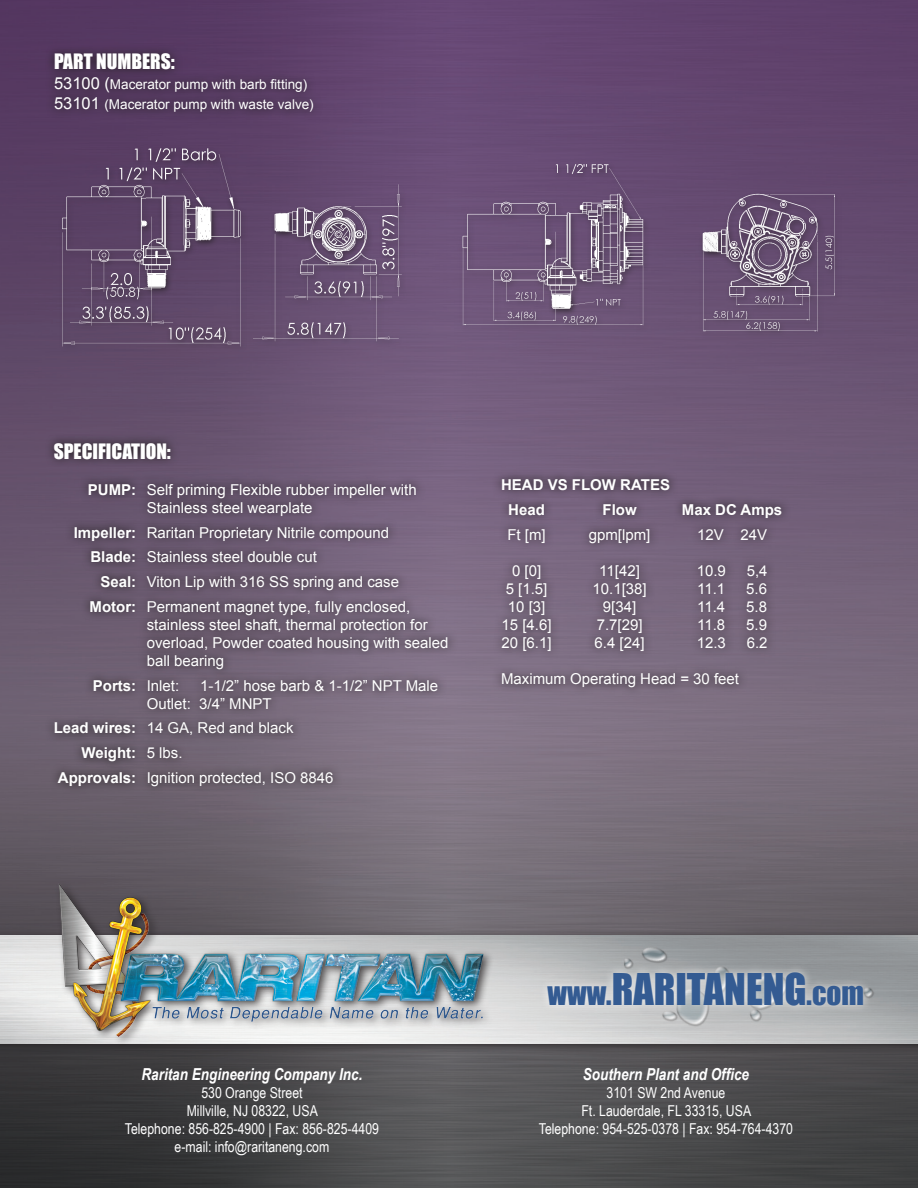
<style>
.page{position:relative;width:918px;height:1188px;background:#fff}
.page>*{position:absolute;margin:0;border:0;box-sizing:border-box;transform-origin:0 0}
.t1{font:40.2px "Impact";color:#345b92}
.t2{font:19.5px "Impact";color:#fff}
.t3{font:italic 700 16.5px "Arial Narrow";color:#fff}
.t4{font:15px/18px "Arial";color:#fff}
.t5{font:15px "Arial Narrow";color:#fff}
.t6{font:700 15px "Arial";color:#fff}
.t7{font:13.5px "Arial";color:#fff}
.s1{font-size:16.5px}
.s2{font-weight:700}
.s3{font-weight:400}
.s4{font-size:29.25px}
</style>
<div class="page">
<img style="left:0;top:0;width:918px;height:1188px">
<div style="left:0;top:930px;width:918px;height:124px;background:#231f20;opacity:.75"></div>
<img style="left:0;top:936px;width:918px;height:108px">
<img style="left:24px;top:873px;width:508px;height:206px">
<div style="left:538px;top:964px;width:335px;height:51px;background:#fff;opacity:.75"></div>
<svg style="left:46px;top:44px;width:277px;height:77px;background:#51375a"></svg>
<svg style="left:493px;top:470px;width:298px;height:226px;background:#726277"></svg>
<svg style="left:45px;top:434px;width:412px;height:361px;background:#6c5d70"></svg>
<img style="left:0;top:129px;width:437px;height:231px">
<img style="left:440px;top:129px;width:438px;height:231px">
<p class="t2" style="left:54px;top:47px;width:122px">PART NUMBERS:</p>
<p class="t7" style="left:54px;top:76px;width:255px"><span class="s1">53100 (</span>Macerator pump with barb fitting)</p>
<p class="t7" style="left:54px;top:95px;width:261px"><span class="s1">53101</span> (Macerator pump with waste valve)</p>
<p class="t2" style="left:54px;top:436px;width:119px">SPECIFICATION:</p>
<p class="t4" style="left:147px;top:481px;width:272px;text-indent:-59px"><span class="s2">PUMP:</span> Self priming Flexible rubber impeller with<br>Stainless steel wearplate</p>
<p class="t4" style="left:74px;top:523px;width:317px"><span class="s2">Impeller:</span> Raritan Proprietary Nitrile compound</p>
<p class="t4" style="left:90px;top:548px;width:228px"><span class="s2">Blade:</span> Stainless steel double cut</p>
<p class="t4" style="left:100px;top:573px;width:300px"><span class="s2">Seal:</span> Viton Lip with 316 SS spring and case</p>
<p class="t4" style="left:147px;top:598px;width:303px;text-indent:-57px"><span class="s2">Motor:</span> Permanent magnet type, fully enclosed, stainless steel shaft, thermal protection for overload, Powder coated housing with sealed ball bearing</p>
<p class="t6" style="left:93px;top:675px;width:88px">Ports: <span class="s3">Inlet:</span></p>
<p class="t4" style="left:147px;top:676px;width:293px;text-indent:53px">1-1/2” hose barb &amp; 1-1/2” NPT Male<br>Outlet: 3/4” MNPT</p>
<p class="t4" style="left:54px;top:719px;width:241px"><span class="s2">Lead wires:</span> 14 GA, Red and black</p>
<p class="t6" style="left:82px;top:743px;width:103px">Weight: <span class="s3">5 lbs.</span></p>
<p class="t4" style="left:58px;top:769px;width:277px"><span class="s2">Approvals:</span> Ignition protected, ISO 8846</p>
<p class="t6" style="left:501px;top:475px;width:170px">HEAD VS FLOW RATES</p>
<p class="t6" style="left:508px;top:500px;width:38px">Head</p>
<p class="t6" style="left:603px;top:500px;width:36px">Flow</p>
<p class="t6" style="left:682px;top:500px;width:102px">Max DC Amps</p>
<p class="t4" style="left:507px;top:526px;width:40px">Ft [m]</p>
<p class="t4" style="left:589px;top:526px;width:63px">gpm[lpm]</p>
<p class="t4" style="left:697px;top:526px;width:72px">12V 24V</p>
<p class="t4" style="left:512px;top:562px;width:31px">0 [0]</p>
<p class="t4" style="left:599px;top:562px;width:42px">11[42]</p>
<p class="t4" style="left:697px;top:562px;width:31px">10.9</p>
<p class="t4" style="left:747px;top:562px;width:22px">5,4</p>
<p class="t4" style="left:506px;top:580px;width:43px">5 [1.5]</p>
<p class="t4" style="left:593px;top:580px;width:56px">10.1[38]</p>
<p class="t4" style="left:697px;top:580px;width:30px">11.1</p>
<p class="t4" style="left:746px;top:580px;width:22px">5.6</p>
<p class="t4" style="left:508px;top:598px;width:39px">10 [3]</p>
<p class="t4" style="left:603px;top:598px;width:35px">9[34]</p>
<p class="t4" style="left:697px;top:598px;width:30px">11.4</p>
<p class="t4" style="left:746px;top:598px;width:22px">5.8</p>
<p class="t4" style="left:502px;top:616px;width:52px">15 [4.6]</p>
<p class="t4" style="left:597px;top:616px;width:47px">7.7[29]</p>
<p class="t4" style="left:697px;top:616px;width:30px">11.8</p>
<p class="t4" style="left:746px;top:616px;width:22px">5.9</p>
<p class="t4" style="left:502px;top:634px;width:52px">20 [6.1]</p>
<p class="t4" style="left:595px;top:634px;width:52px">6.4 [24]</p>
<p class="t4" style="left:697px;top:634px;width:31px">12.3</p>
<p class="t4" style="left:747px;top:634px;width:22px">6.2</p>
<p class="t4" style="left:501px;top:670px;width:240px">Maximum Operating Head = 30 feet</p>
<p class="t3" style="left:141px;top:1062px;width:223px">Raritan Engineering Company Inc.</p>
<p class="t5" style="left:201px;top:1082px;width:103px">530 Orange Street</p>
<p class="t5" style="left:187px;top:1100px;width:133px">Millville, NJ 08322, USA</p>
<p class="t5" style="left:125px;top:1118px;width:256px">Telephone: 856-825-4900 | Fax: 856-825-4409</p>
<p class="t5" style="left:175px;top:1136px;width:156px">e-mail: info@raritaneng.com</p>
<p class="t1" style="left:548px;top:958px;width:318px"><span class="s4">www.</span>RARITANENG<span class="s4">.com</span></p>
<p class="t3" style="left:583px;top:1062px;width:168px">Southern Plant and Office</p>
<p class="t5" style="left:607px;top:1082px;width:120px">3101 SW 2nd Avenue</p>
<p class="t5" style="left:581px;top:1100px;width:171px">Ft. Lauderdale, FL 33315, USA</p>
<p class="t5" style="left:539px;top:1118px;width:256px">Telephone: 954-525-0378 | Fax: 954-764-4370</p>
</div>
